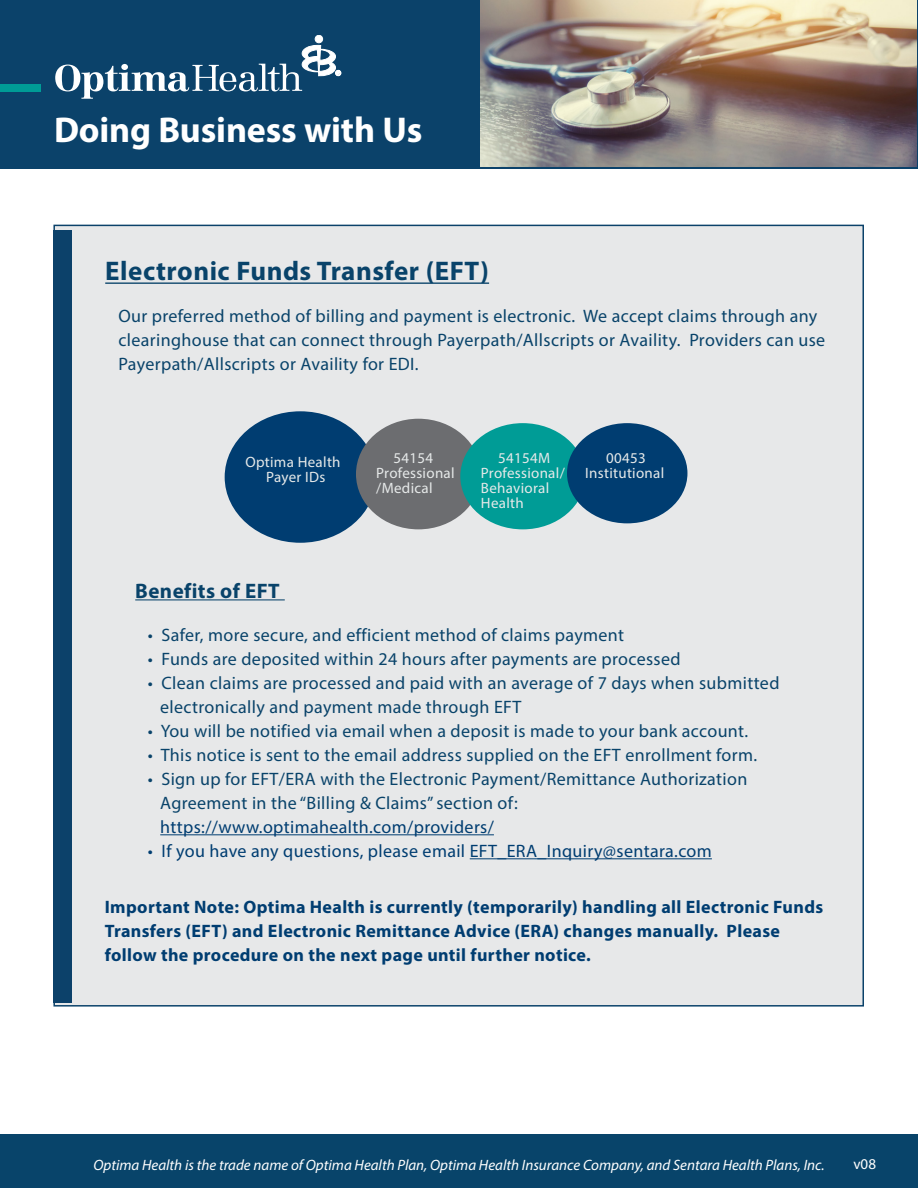
<style>
.page{position:relative;width:918px;height:1188px;background:#fff}
.page>*{position:absolute;margin:0;border:0;box-sizing:border-box;transform-origin:0 0}
.t1{font:700 36px "Myriad Pro";letter-spacing:-.005em;color:#fff}
.Paragraph_Style_1{font:700 27px "Myriad Pro";letter-spacing:.02em;color:#09436a}
.Paragraph_Style_1-2{font:700 21px "Myriad Pro";letter-spacing:.02em;color:#09436a}
.Paragraph_Style_1-3{font:18px/24px "Myriad Pro";letter-spacing:.02em;color:#09436a}
.Paragraph_Style_1-4{font:700 18px/24px "Myriad Pro";letter-spacing:.02em;color:#003d71}
.Paragraph_Style_1-5{font:18px "Myriad Pro";letter-spacing:.02em;color:#003d71}
.t2{font:italic 15px "Myriad Pro";color:#fff}
.Paragraph_Style_1-6{font:15px/15px "Myriad Pro";letter-spacing:.02em;color:#e6e9e9;text-align:center}
.t3{font:15px "Myriad Pro";color:#fff}
.s1{color:#003d71}
</style>
<div class="page">
<div style="left:53px;top:225px;width:811px;height:782px;background:#e7e8e9;border:2px solid #0b426a"></div>
<div style="left:54px;top:230px;width:18px;height:773px;background:#0c416a"></div>
<div style="left:0;top:0;width:918px;height:168px;background:#0b426a"></div>
<div style="left:0;top:1134px;width:918px;height:54px;background:#08446a"></div>
<div style="left:0;top:84px;width:40px;height:8px;background:#009c96"></div>
<hr style="left:105px;top:282px;width:384px;height:2px;background:#09436a">
<hr style="left:135px;top:599px;width:150px;height:1px;background:#09436a">
<hr style="left:160px;top:834px;width:334px;height:1px;background:#003d71">
<hr style="left:470px;top:858px;width:242px;height:1px;background:#003d71">
<div style="left:315px;top:35px;width:8px;height:8px;background:#fff;border-radius:50%"></div>
<div style="left:315px;top:35px;width:8px;height:8px;border:1px solid #fff;border-radius:50%"></div>
<svg style="left:55px;top:45px;width:286px;height:54px"></svg>
<div style="left:225px;top:411px;width:151px;height:132px;background:#003d71;border-radius:50%"></div>
<div style="left:356px;top:419px;width:125px;height:110px;background:#6c6d70;border-radius:50%"></div>
<div style="left:460px;top:423px;width:125px;height:106px;background:#009c96;border-radius:50%"></div>
<div style="left:567px;top:423px;width:120px;height:100px;background:#003d71;border-radius:50%"></div>
<img style="left:481px;top:0;width:435px;height:167px">
<p class="t1" style="left:54px;top:106px;width:370px">Doing Business with Us</p>
<p class="Paragraph_Style_1" style="left:105px;top:254px;width:385px">Electronic Funds Transfer (EFT)</p>
<p class="Paragraph_Style_1-3" style="left:118px;top:303px;width:708px">Our preferred method of billing and payment is electronic. We accept claims through any clearinghouse that can connect through Payerpath/Allscripts or Availity. Providers can use<br>Payerpath/Allscripts or Availity for EDI.</p>
<p class="Paragraph_Style_1-6" style="left:245px;top:454px;width:97px">Optima Health<br>Payer IDs</p>
<p class="Paragraph_Style_1-6" style="left:376px;top:450px;width:80px;text-align:left;text-indent:17px">54154<br>Professional /Medical</p>
<p class="Paragraph_Style_1-6" style="left:481px;top:450px;width:85px;text-align:left;text-indent:17px">54154M<br>Professional/<br>Behavioral<br>Health</p>
<p class="Paragraph_Style_1-6" style="left:585px;top:450px;width:81px">00453<br>Institutional</p>
<p class="Paragraph_Style_1-2" style="left:135px;top:577px;width:146px">Benefits of EFT</p>
<p class="Paragraph_Style_1-3" style="left:148px;top:623px;width:478px">• Safer, more secure, and efficient method of claims payment</p>
<p class="Paragraph_Style_1-3" style="left:148px;top:647px;width:534px">• Funds are deposited within 24 hours after payments are processed</p>
<p class="Paragraph_Style_1-3" style="left:160px;top:671px;width:621px;text-indent:-13px">• Clean claims are processed and paid with an average of 7 days when submitted electronically and payment made through EFT</p>
<p class="Paragraph_Style_1-3" style="left:148px;top:719px;width:602px">• You will be notified via email when a deposit is made to your bank account.</p>
<p class="Paragraph_Style_1-3" style="left:148px;top:743px;width:611px">• This notice is sent to the email address supplied on the EFT enrollment form.</p>
<p class="Paragraph_Style_1-3" style="left:160px;top:767px;width:589px;text-indent:-13px">• Sign up for EFT/ERA with the Electronic Payment/Remittance Authorization<br>Agreement in the “Billing &amp; Claims” section of: <span class="s1">https://www.optimahealth.com/providers/</span></p>
<p class="Paragraph_Style_1-5" style="left:148px;top:840px;width:566px">• If you have any questions, please email EFT_ERA_Inquiry@sentara.com</p>
<p class="Paragraph_Style_1-4" style="left:105px;top:894px;width:720px">Important Note: Optima Health is currently (temporarily) handling all Electronic Funds<br>Transfers (EFT) and Electronic Remittance Advice (ERA) changes manually. Please follow the procedure on the next page until further notice.</p>
<p class="t2" style="left:93px;top:1156px;width:733px">Optima Health is the trade name of Optima Health Plan, Optima Health Insurance Company, and Sentara Health Plans, Inc.</p>
<p class="t3" style="left:853px;top:1154px;width:24px">v08</p>
</div>
